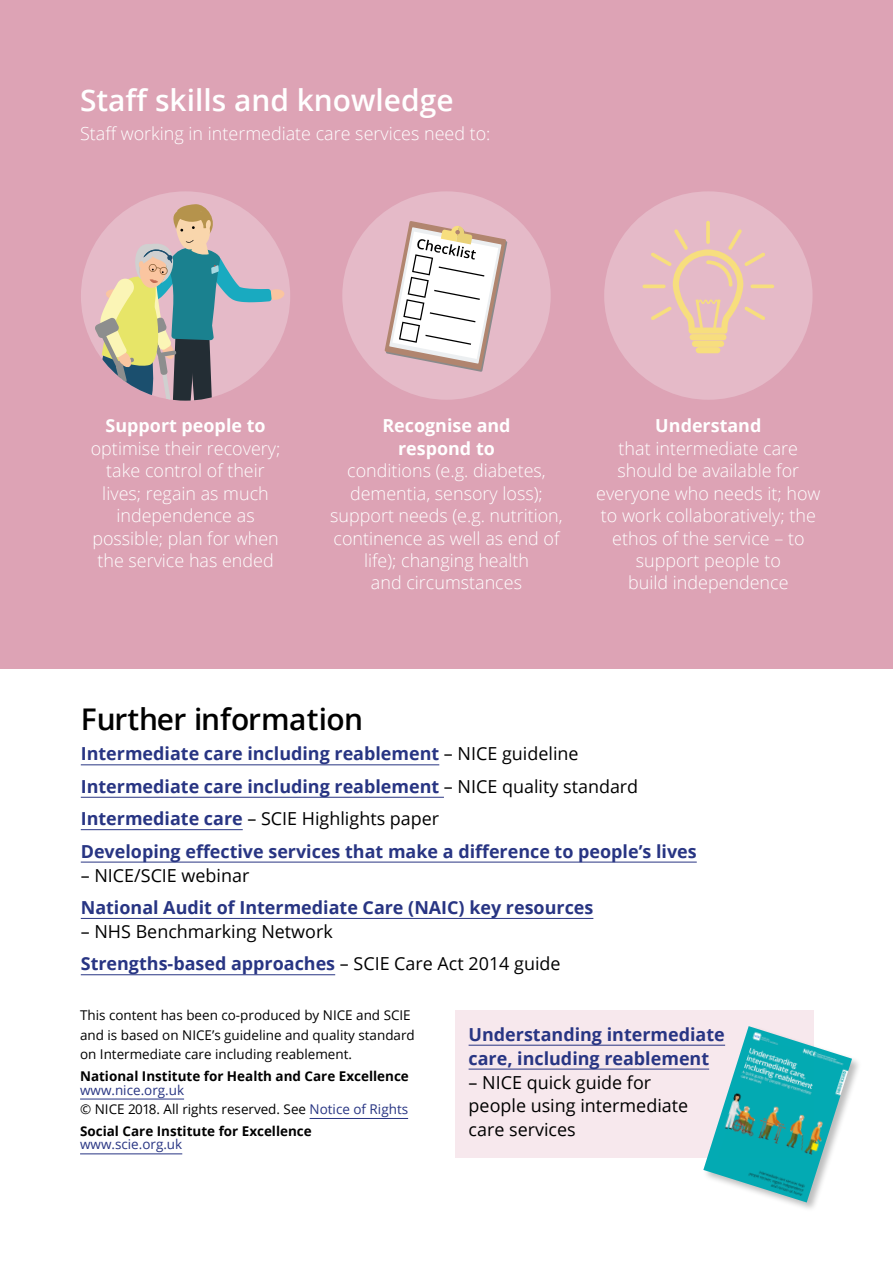
<style>
.page{position:relative;width:893px;height:1263px;background:#fff}
.page>*{position:absolute;margin:0;border:0;box-sizing:border-box;transform-origin:0 0}
.t1{font:600 29.85px "Open Sans";color:#fff}
.t2{font:600 29.85px "Open Sans";letter-spacing:-.01em;color:#000}
.t3{font:300 18px/22.4px "Open Sans";color:#fff;text-align:center}
.t4{font:700 18px/32.4px "Open Sans";color:#283583}
.t5{font:18px/23.9px "Open Sans";color:#000}
.t6{font:700 18px/22.4px "Open Sans";color:#fff;text-align:center}
.t7{font:13.5px/19.4px "Open Sans";color:#000}
.t8{font:700 13.5px "Open Sans";color:#000}
.t9{font:13.5px "Open Sans";color:#283583}
.s1{font-weight:400;color:#000}
.s2{font-weight:700;color:#283583}
.s3{color:#283583}
</style>
<div class="page">
<div style="left:455px;top:1011px;width:359px;height:147px;background:#f7e8ed"></div>
<div style="left:0;top:0;width:893px;height:668px;background:#dda3b5"></div>
<hr style="left:80px;top:1099px;width:104px;height:1px;background:#283583">
<hr style="left:310px;top:1118px;width:98px;height:1px;background:#283583">
<hr style="left:80px;top:1153px;width:102px;height:1px;background:#283583">
<hr style="left:81px;top:764px;width:358px;height:1px;background:#283583">
<hr style="left:81px;top:797px;width:363px;height:1px;background:#283583">
<hr style="left:81px;top:829px;width:162px;height:1px;background:#283583">
<hr style="left:81px;top:862px;width:616px;height:1px;background:#283583">
<hr style="left:81px;top:918px;width:512px;height:1px;background:#283583">
<hr style="left:81px;top:974px;width:254px;height:1px;background:#283583">
<div style="left:81px;top:191px;width:209px;height:210px;background:#e5bac8;border-radius:50%"></div>
<svg style="left:94px;top:203px;width:191px;height:198px"></svg>
<div style="left:342px;top:191px;width:209px;height:209px;background:#e5bac8;border-radius:50%"></div>
<svg style="left:385px;top:221px;width:122px;height:151px"></svg>
<div style="left:702px;top:1025px;width:160px;height:187px;background:#000;opacity:.26"></div>
<img style="left:703px;top:1026px;width:149px;height:176px">
<hr style="left:469px;top:1045px;width:256px;height:1px;background:#283583">
<hr style="left:469px;top:1069px;width:240px;height:1px;background:#283583">
<div style="left:604px;top:191px;width:208px;height:209px;background:#e5bac8;border-radius:50%"></div>
<svg style="left:706px;top:221px;width:4px;height:23px"></svg>
<svg style="left:750px;top:284px;width:24px;height:4px"></svg>
<hr style="left:642px;top:285px;width:24px;height:3px;background:#f7de7e;border-radius:2px">
<svg style="left:651px;top:229px;width:114px;height:105px"></svg>
<div style="left:690px;top:334px;width:36px;height:6px;background:#f7de7e;border-radius:3px"></div>
<div style="left:692px;top:341px;width:32px;height:6px;background:#f7de7e;border-radius:3px"></div>
<div style="left:696px;top:347px;width:24px;height:6px;background:#f7de7e;border-radius:3px"></div>
<h1 class="t1" style="left:80px;top:79px;width:375px">Staff skills and knowledge</h1>
<p class="t3" style="left:80px;top:121px;width:412px">Staff working in intermediate care services need to:</p>
<p class="t6" style="left:106px;top:414px;width:162px">Support people to</p>
<p class="t3" style="left:91px;top:437px;width:191px">optimise their recovery; take control of their lives; regain as much independence as possible; plan for when the service has ended</p>
<p class="t6" style="left:382px;top:414px;width:130px">Recognise and respond to</p>
<p class="t3" style="left:330px;top:459px;width:234px">conditions (e.g. diabetes, dementia, sensory loss); support needs (e.g. nutrition, continence as well as end of life); changing health<br>and circumstances</p>
<p class="t6" style="left:655px;top:414px;width:108px">Understand</p>
<p class="t3" style="left:596px;top:437px;width:226px">that intermediate care should be available for everyone who needs it; how to work collaboratively; the ethos of the service – to support people to<br>build independence</p>
<h1 class="t2" style="left:81px;top:699px;width:284px">Further information</h1>
<p class="t4" style="left:81px;top:737px;width:617px">Intermediate care including reablement <span class="s1">– NICE guideline </span>Intermediate care including reablement <span class="s1">– NICE quality standard </span>Intermediate care <span class="s1">– SCIE Highlights paper<br></span>Developing effective services that make a difference to people’s lives</p>
<p class="t5" style="left:81px;top:862px;width:170px">– NICE/SCIE webinar</p>
<p class="t4" style="left:81px;top:891px;width:514px">National Audit of Intermediate Care (NAIC) key resources</p>
<p class="t5" style="left:81px;top:915px;width:481px;line-height:32.4px">– NHS Benchmarking Network<br><span class="s2">Strengths-based approaches</span> – SCIE Care Act 2014 guide</p>
<p class="t7" style="left:80px;top:1005px;width:336px">This content has been co-produced by NICE and SCIE and is based on NICE’s guideline and quality standard on Intermediate care including reablement.</p>
<p class="t8" style="left:80px;top:1067px;width:330px">National Institute for Health and Care Excellence</p>
<p class="t7" style="left:80px;top:1079px;width:330px"><span class="s3">www.nice.org.uk<br></span>© NICE 2018. All rights reserved. See <span class="s3">Notice of Rights</span></p>
<p class="t8" style="left:80px;top:1121px;width:233px">Social Care Institute for Excellence</p>
<p class="t9" style="left:80px;top:1135px;width:104px">www.scie.org.uk</p>
<p class="t4" style="left:469px;top:1022px;width:258px;line-height:23.9px">Understanding intermediate care, including reablement</p>
<p class="t5" style="left:469px;top:1069px;width:221px">– NICE quick guide for people using intermediate care services</p>
</div>
